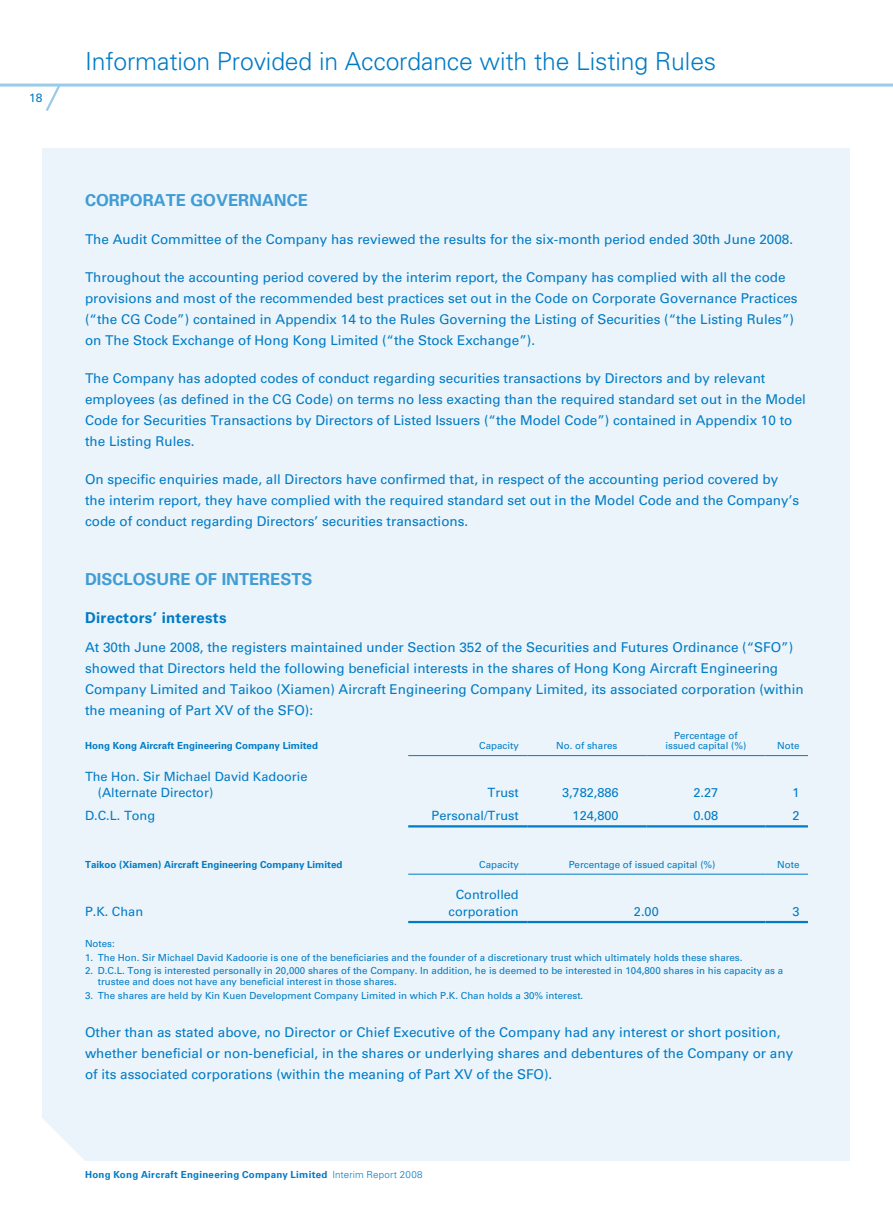
<style>
.page{position:relative;width:893px;height:1212px;background:#fff}
.page>*{position:absolute;margin:0;border:0;box-sizing:border-box;transform-origin:0 0}
.t1{font:300 24.75px "Univers";letter-spacing:-.005em;color:#007bc6}
.t2{font:700 16.5px "Univers";color:#409cd4}
.t3{font:700 15px "Univers";letter-spacing:.02em;color:#007bc6}
.t4{font:13.5px/21px "Univers";color:#007bc6}
.t5{font:12.75px/16.5px "Univers";color:#007bc6}
.t6{font:12px "Univers";color:#007bc6}
.t7{font:9.75px/10.5px "Univers";color:#007bc6}
.t8{font:700 9.75px "Univers";color:#007bc6}
.t9{font:700 9.75px "Univers";letter-spacing:.03em;color:#007bc6}
.s1{font-weight:300}
</style>
<div class="page">
<div style="left:43px;top:149px;width:807px;height:1012px;background:#ebf4fa"></div>
<svg style="left:42px;top:1097px;width:43px;height:64px"></svg>
<svg style="left:44px;top:83px;width:19px;height:28px"></svg>
<hr style="left:0;top:84px;width:893px;height:3px;background:#99cae8">
<hr style="left:408px;top:825px;width:119px;height:2px;background:#007bc6">
<hr style="left:527px;top:825px;width:119px;height:2px;background:#007bc6">
<hr style="left:646px;top:825px;width:119px;height:2px;background:#007bc6">
<hr style="left:765px;top:825px;width:43px;height:2px;background:#007bc6">
<hr style="left:408px;top:755px;width:119px;height:1px;background:#007bc6">
<hr style="left:527px;top:755px;width:119px;height:1px;background:#007bc6">
<hr style="left:646px;top:755px;width:119px;height:1px;background:#007bc6">
<hr style="left:765px;top:755px;width:43px;height:1px;background:#007bc6">
<hr style="left:408px;top:921px;width:119px;height:2px;background:#007bc6">
<hr style="left:527px;top:921px;width:238px;height:2px;background:#007bc6">
<hr style="left:765px;top:921px;width:43px;height:2px;background:#007bc6">
<hr style="left:408px;top:874px;width:119px;height:1px;background:#007bc6">
<hr style="left:527px;top:874px;width:238px;height:1px;background:#007bc6">
<hr style="left:765px;top:874px;width:43px;height:1px;background:#007bc6">
<p class="t6" style="left:29px;top:91px;width:15px">1 8</p>
<h1 class="t1" style="left:85px;top:47px;width:633px">Information Provided in Accordance with the Listing Rules</h1>
<p class="t2" style="left:85px;top:190px;width:224px">Corporate governance</p>
<p class="t4" style="left:85px;top:228px;width:710px">The Audit Committee of the Company has reviewed the results for the six-month period ended 30th June 2008.</p>
<p class="t4" style="left:85px;top:266px;width:714px">Throughout the accounting period covered by the interim report, the Company has complied with all the code provisions and most of the recommended best practices set out in the Code on Corporate Governance Practices (“the CG Code”) contained in Appendix 1 4 to the Rules Governing the Listing of Securities (“the Listing Rules”) on The Stock Exchange of Hong Kong Limited (“the Stock Exchange”).</p>
<p class="t4" style="left:85px;top:367px;width:722px">The Company has adopted codes of conduct regarding securities transactions by Directors and by relevant employees (as defined in the CG Code) on terms no less exacting than the required standard set out in the Model Code for Securities Transactions by Directors of Listed Issuers (“the Model Code”) contained in Appendix 1 0 to the Listing Rules.</p>
<p class="t4" style="left:85px;top:468px;width:716px">On specific enquiries made, all Directors have confirmed that, in respect of the accounting period covered by the interim report, they have complied with the required standard set out in the Model Code and the Company’s code of conduct regarding Directors’ securities transactions.</p>
<p class="t2" style="left:85px;top:569px;width:229px">Disclosure of interests</p>
<p class="t3" style="left:85px;top:609px;width:143px">Directors’ interests</p>
<p class="t4" style="left:85px;top:637px;width:720px">At 30th June 2008, the registers maintained under Section 352 of the Securities and Futures Ordinance (“SFO”) showed that Directors held the following beneficial interests in the shares of Hong Kong Aircraft Engineering Company Limited and Taikoo (Xiamen) Aircraft Engineering Company Limited, its associated corporation (within the meaning of Part XV of the SFO):</p>
<p class="t8" style="left:85px;top:740px;width:234px">Hong Kong Aircraft Engineering Company Limited</p>
<p class="t7" style="left:479px;top:740px;width:41px">Capacity</p>
<p class="t7" style="left:556px;top:740px;width:63px">No. of shares</p>
<p class="t7" style="left:665px;top:730px;width:82px;text-align:center">Percentage of issued capital (%)</p>
<p class="t7" style="left:777px;top:740px;width:24px">Note</p>
<p class="t5" style="left:98px;top:768px;width:211px;text-indent:-13px">The Hon. Sir Michael David Kadoorie (Alternate Director)</p>
<p class="t5" style="left:488px;top:784px;width:33px">Trust</p>
<p class="t5" style="left:562px;top:784px;width:58px">3,782,886</p>
<p class="t5" style="left:693px;top:784px;width:26px">2.27</p>
<p class="t5" style="left:792px;top:784px;width:5px">1</p>
<p class="t5" style="left:85px;top:807px;width:72px">D.C.L. Tong</p>
<p class="t5" style="left:432px;top:807px;width:89px">Personal/Trust</p>
<p class="t5" style="left:573px;top:807px;width:48px">1 24,800</p>
<p class="t5" style="left:693px;top:807px;width:26px">0.08</p>
<p class="t5" style="left:792px;top:807px;width:9px">2</p>
<p class="t8" style="left:85px;top:859px;width:259px">Taikoo (Xiamen) Aircraft Engineering Company Limited</p>
<p class="t7" style="left:479px;top:859px;width:41px">Capacity</p>
<p class="t7" style="left:569px;top:859px;width:148px">Percentage of issued capital (%)</p>
<p class="t7" style="left:777px;top:859px;width:24px">Note</p>
<p class="t5" style="left:85px;top:903px;width:60px">P.K. Chan</p>
<p class="t5" style="left:449px;top:886px;width:72px;text-align:center">Controlled corporation</p>
<p class="t5" style="left:634px;top:903px;width:26px">2.00</p>
<p class="t5" style="left:792px;top:903px;width:9px">3</p>
<p class="t7" style="left:85px;top:937px;width:659px;line-height:13.4px">Notes:<br>1 . The Hon. Sir Michael David Kadoorie is one of the beneficiaries and the founder of a discretionary trust which ultimately holds these shares.</p>
<p class="t7" style="left:98px;top:965px;width:687px;line-height:11.2px;text-indent:-13px">2. D.C.L. Tong is interested personally in 20,000 shares of the Company. In addition, he is deemed to be interested in 1 04,800 shares in his capacity as a trustee and does not have any beneficial interest in those shares.</p>
<p class="t7" style="left:85px;top:990px;width:500px">3. The shares are held by Kin Kuen Development Company Limited in which P.K. Chan holds a 30% interest.</p>
<p class="t4" style="left:85px;top:1021px;width:710px">Other than as stated above, no Director or Chief Executive of the Company had any interest or short position, whether beneficial or non-beneficial, in the shares or underlying shares and debentures of the Company or any of its associated corporations (within the meaning of Part XV of the SFO).</p>
<p class="t9" style="left:85px;top:1169px;width:339px">Hong Kong Aircraft Engineering Company Limited <span class="s1">Interim Report 2008</span></p>
</div>
